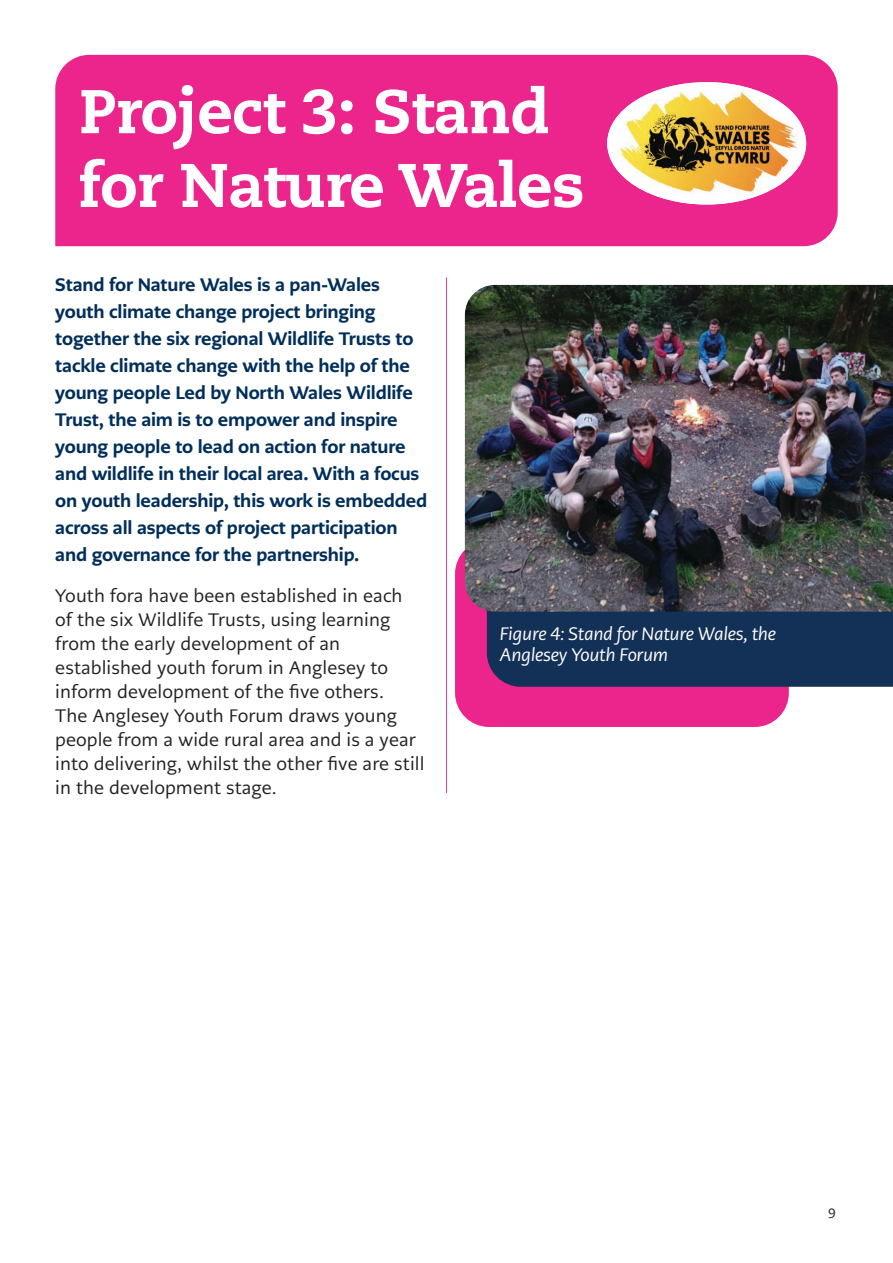
<style>
.page{position:relative;width:893px;height:1263px;background:#fff}
.page>*{position:absolute;margin:0;border:0;box-sizing:border-box;transform-origin:0 0}
.t1{font:800 61.5px/73.8px "Caecilia LT Pro 85";letter-spacing:-.01em;color:#fff}
.t2{font:800 18px/27px "PMN Caecilia Sans Text";letter-spacing:-.01em;color:#002e5a}
.t3{font:18px/24px "PMN Caecilia Sans Text";letter-spacing:.005em;color:#231f20}
.t4{font:italic 18px/21px "PMN Caecilia Sans Text";letter-spacing:-.02em;color:#fff}
.t5{font:13.5px "PMN Caecilia Sans Text";color:#231f20}
</style>
<div class="page">
<div style="left:55px;top:55px;width:783px;height:191px;background:#eb258b"></div>
<hr style="left:446px;top:277px;width:1px;height:516px;background:#eb258b">
<img style="left:607px;top:82px;width:199px;height:123px">
<div style="left:455px;top:540px;width:334px;height:187px;background:#eb258b"></div>
<div style="left:487px;top:612px;width:406px;height:75px;background:#133156"></div>
<img style="left:465px;top:285px;width:428px;height:327px">
<h1 class="t1" style="left:79px;top:73px;width:507px">Project 3: Stand for Nature Wales</h1>
<p class="t2" style="left:55px;top:271px;width:373px">Stand for Nature Wales is a pan-Wales youth climate change project bringing together the six regional Wildlife Trusts to tackle climate change with the help of the young people Led by North Wales Wildlife Trust, the aim is to empower and inspire young people to lead on action for nature and wildlife in their local area. With a focus on youth leadership, this work is embedded across all aspects of project participation and governance for the partnership.</p>
<p class="t3" style="left:55px;top:584px;width:371px">Youth fora have been established in each<br>of the six Wildlife Trusts, using learning from the early development of an established youth forum in Anglesey to inform development of the five others.<br>The Anglesey Youth Forum draws young people from a wide rural area and is a year into delivering, whilst the other five are still in the development stage.</p>
<p class="t4" style="left:500px;top:623px;width:278px">Figure 4: Stand for Nature Wales, the<br>Anglesey Youth Forum</p>
<p class="t5" style="left:828px;top:1205px;width:9px">9</p>
</div>
